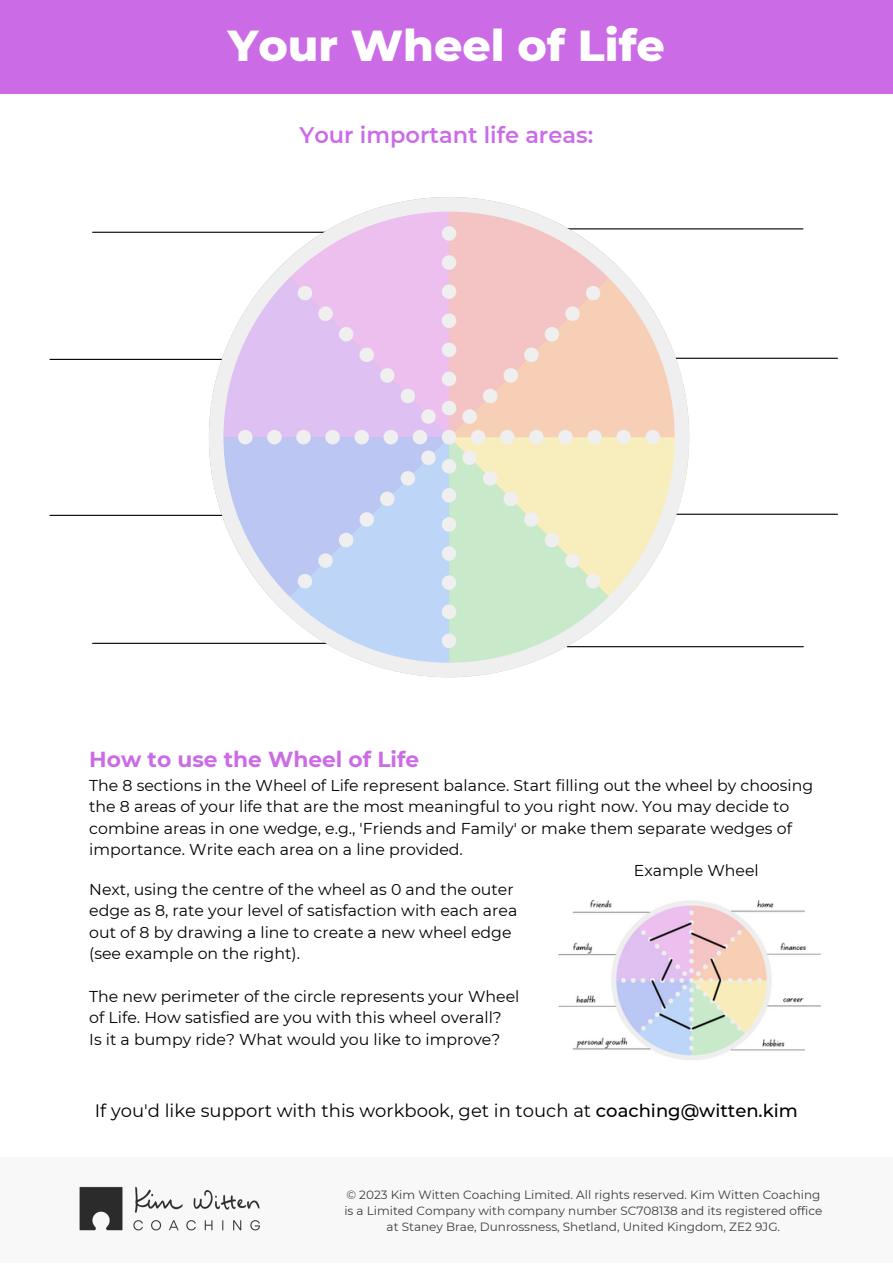
<style>
.page{position:relative;width:893px;height:1264px;background:#fff}
.page>*{position:absolute;margin:0;border:0;box-sizing:border-box;transform-origin:0 0}
.t1{font:800 44.25px "Montserrat";color:#fff}
.t2{font:600 22.5px "Montserrat";color:#cb6ce6}
.t3{font:700 21.75px "Montserrat";color:#cb6ce6}
.t4{font:18px "Montserrat";color:#000}
.t5{font:15.75px/21.3px "Montserrat";color:#000}
.t6{font:12px/16px "Montserrat";color:#3e3d3d;text-align:center}
.s1{font-weight:500}
</style>
<div class="page">
<div style="left:0;top:0;width:892px;height:94px;background:#cb6ce6"></div>
<hr style="left:566px;top:228px;width:236px;height:1px;background:#000">
<hr style="left:93px;top:232px;width:234px;height:1px;background:#000">
<hr style="left:50px;top:359px;width:178px;height:1px;background:#000">
<hr style="left:50px;top:515px;width:176px;height:1px;background:#000">
<hr style="left:672px;top:358px;width:165px;height:1px;background:#000">
<hr style="left:671px;top:513px;width:166px;height:2px;background:#000">
<hr style="left:567px;top:646px;width:236px;height:1px;background:#000">
<hr style="left:93px;top:642px;width:238px;height:2px;background:#000">
<svg style="left:209px;top:197px;width:480px;height:480px"></svg>
<img style="left:558px;top:900px;width:263px;height:160px">
<div style="left:0;top:1156px;width:892px;height:106px;background:#f8f8f8"></div>
<img style="left:79px;top:1186px;width:181px;height:45px">
<h1 class="t1" style="left:228px;top:19px;width:439px">Your Wheel of Life</h1>
<h2 class="t2" style="left:299px;top:121px;width:295px">Your important life areas:</h2>
<h3 class="t3" style="left:89px;top:746px;width:331px">How to use the Wheel of Life</h3>
<p class="t5" style="left:89px;top:774px;width:725px">The 8 sections in the Wheel of Life represent balance. Start filling out the wheel by choosing the 8 areas of your life that are the most meaningful to you right now. You may decide to combine areas in one wedge, e.g., 'Friends and Family' or make them separate wedges of importance. Write each area on a line provided.</p>
<p class="t5" style="left:89px;top:878px;width:429px">Next, using the centre of the wheel as 0 and the outer edge as 8, rate your level of satisfaction with each area out of 8 by drawing a line to create a new wheel edge (see example on the right).</p>
<p class="t5" style="left:89px;top:985px;width:431px">The new perimeter of the circle represents your Wheel of Life. How satisfied are you with this wheel overall?<br>Is it a bumpy ride? What would you like to improve?</p>
<p class="t5" style="left:634px;top:859px;width:126px">Example Wheel</p>
<p class="t4" style="left:95px;top:1099px;width:704px">If you'd like support with this workbook, get in touch at <span class="s1">coaching@witten.kim</span></p>
<p class="t6" style="left:344px;top:1186px;width:479px">© 2023 Kim Witten Coaching Limited. All rights reserved. Kim Witten Coaching is a Limited Company with company number SC708138 and its registered office at Staney Brae, Dunrossness, Shetland, United Kingdom, ZE2 9JG.</p>
</div>
